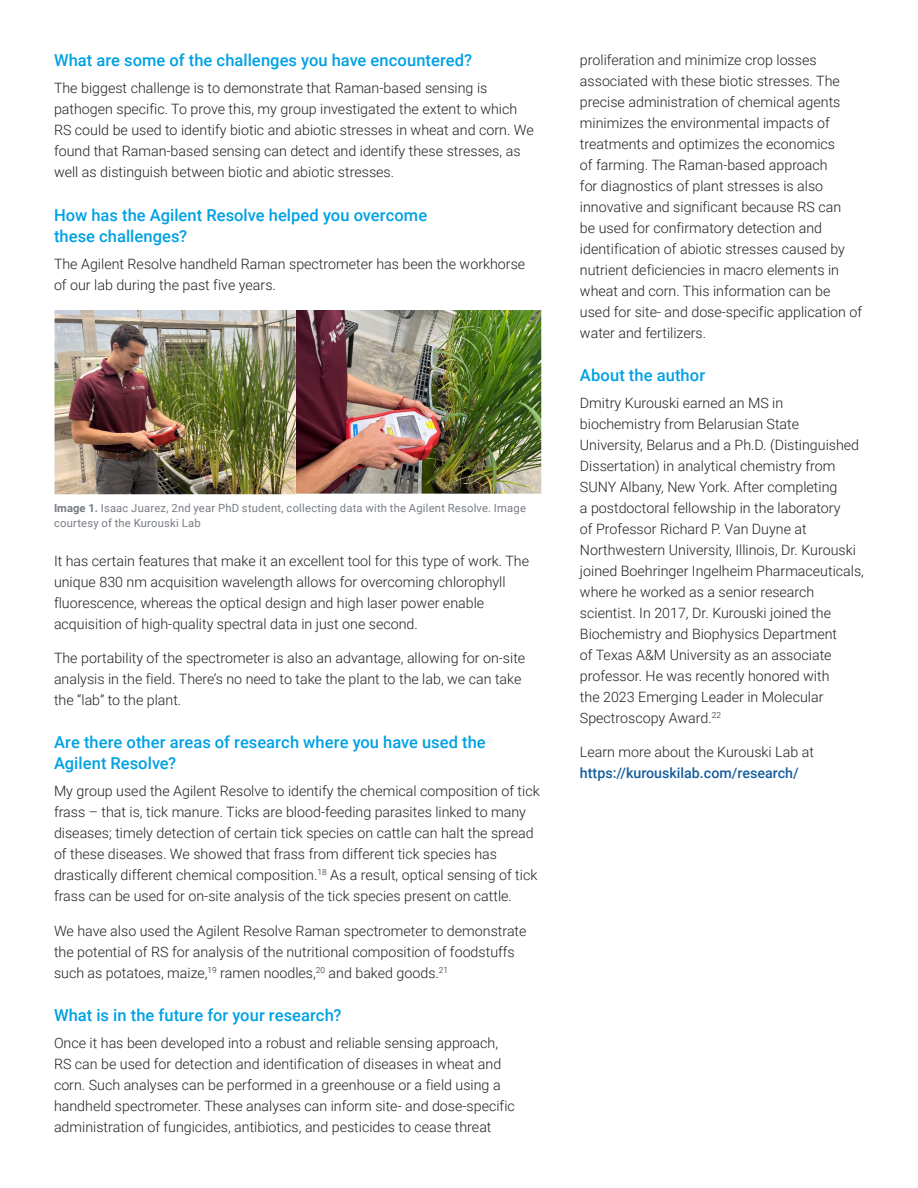
<style>
.page{position:relative;width:918px;height:1188px;background:#fff}
.page>*{position:absolute;margin:0;border:0;box-sizing:border-box;transform-origin:0 0}
.FLYER_subhead_blue{font:500 16.5px/21px "Roboto";letter-spacing:.005em;color:#00a1e3}
.FLYER_text_black{font:300 14.25px/21px "Roboto";color:#231f20}
.FLYER_text_black-2{font:500 14.25px/21px "Roboto";color:#175d9e}
.FLYER_caption_gray{font:11.25px/15px "Roboto";letter-spacing:.02em;color:#787d83}
.s1{font-weight:700}
.s2{font-weight:300;color:#231f20}
</style>
<div class="page">
<img style="left:54px;top:310px;width:487px;height:184px">
<p class="FLYER_subhead_blue" style="left:54px;top:49px;width:420px">What are some of the challenges you have encountered?</p>
<p class="FLYER_text_black" style="left:54px;top:77px;width:481px">The biggest challenge is to demonstrate that Raman-based sensing is pathogen specific. To prove this, my group investigated the extent to which RS could be used to identify biotic and abiotic stresses in wheat and corn. We found that Raman-based sensing can detect and identify these stresses, as well as distinguish between biotic and abiotic stresses.</p>
<p class="FLYER_subhead_blue" style="left:54px;top:204px;width:375px">How has the Agilent Resolve helped you overcome these challenges?</p>
<p class="FLYER_text_black" style="left:54px;top:252px;width:473px">The Agilent Resolve handheld Raman spectrometer has been the workhorse of our lab during the past five years.</p>
<p class="FLYER_caption_gray" style="left:54px;top:500px;width:474px"><span class="s1">Image 1.</span> Isaac Juarez, 2nd year PhD student, collecting data with the Agilent Resolve. Image courtesy of the Kurouski Lab</p>
<p class="FLYER_text_black" style="left:54px;top:549px;width:477px">It has certain features that make it an excellent tool for this type of work. The unique 830 nm acquisition wavelength allows for overcoming chlorophyll fluorescence, whereas the optical design and high laser power enable acquisition of high-quality spectral data in just one second.</p>
<p class="FLYER_text_black" style="left:54px;top:647px;width:473px">The portability of the spectrometer is also an advantage, allowing for on-site analysis in the field. There’s no need to take the plant to the lab, we can take the “lab” to the plant.</p>
<p class="FLYER_subhead_blue" style="left:54px;top:731px;width:433px">Are there other areas of research where you have used the<br>Agilent Resolve?</p>
<p class="FLYER_text_black" style="left:54px;top:780px;width:487px">My group used the Agilent Resolve to identify the chemical composition of tick frass – that is, tick manure. Ticks are blood-feeding parasites linked to many diseases; timely detection of certain tick species on cattle can halt the spread of these diseases. We showed that frass from different tick species has drastically different chemical composition.<sup>18</sup> As a result, optical sensing of tick frass can be used for on-site analysis of the tick species present on cattle.</p>
<p class="FLYER_text_black" style="left:54px;top:920px;width:474px">We have also used the Agilent Resolve Raman spectrometer to demonstrate the potential of RS for analysis of the nutritional composition of foodstuffs such as potatoes, maize,<sup>19</sup> ramen noodles,<sup>20</sup> and baked goods.<sup>21</sup></p>
<p class="FLYER_subhead_blue" style="left:54px;top:1004px;width:289px">What is in the future for your research?</p>
<p class="FLYER_text_black" style="left:54px;top:1032px;width:462px">Once it has been developed into a robust and reliable sensing approach, RS can be used for detection and identification of diseases in wheat and corn. Such analyses can be performed in a greenhouse or a field using a handheld spectrometer. These analyses can inform site- and dose-specific administration of fungicides, antibiotics, and pesticides to cease threat</p>
<p class="FLYER_text_black" style="left:580px;top:49px;width:284px">proliferation and minimize crop losses associated with these biotic stresses. The precise administration of chemical agents minimizes the environmental impacts of treatments and optimizes the economics<br>of farming. The Raman-based approach<br>for diagnostics of plant stresses is also innovative and significant because RS can<br>be used for confirmatory detection and identification of abiotic stresses caused by nutrient deficiencies in macro elements in wheat and corn. This information can be used for site- and dose-specific application of water and fertilizers.</p>
<p class="FLYER_subhead_blue" style="left:580px;top:364px;width:127px">About the author</p>
<p class="FLYER_text_black" style="left:580px;top:392px;width:286px">Dmitry Kurouski earned an MS in biochemistry from Belarusian State University, Belarus and a Ph.D. (Distinguished Dissertation) in analytical chemistry from SUNY Albany, New York. After completing<br>a postdoctoral fellowship in the laboratory<br>of Professor Richard P. Van Duyne at Northwestern University, Illinois, Dr. Kurouski joined Boehringer Ingelheim Pharmaceuticals, where he worked as a senior research scientist. In 2017, Dr. Kurouski joined the Biochemistry and Biophysics Department<br>of Texas A&amp;M University as an associate professor. He was recently honored with<br>the 2023 Emerging Leader in Molecular Spectroscopy Award.<sup>22</sup></p>
<p class="FLYER_text_black-2" style="left:580px;top:741px;width:235px"><span class="s2">Learn more about the Kurouski Lab at </span>https://kurouskilab.com/research/</p>
</div>
